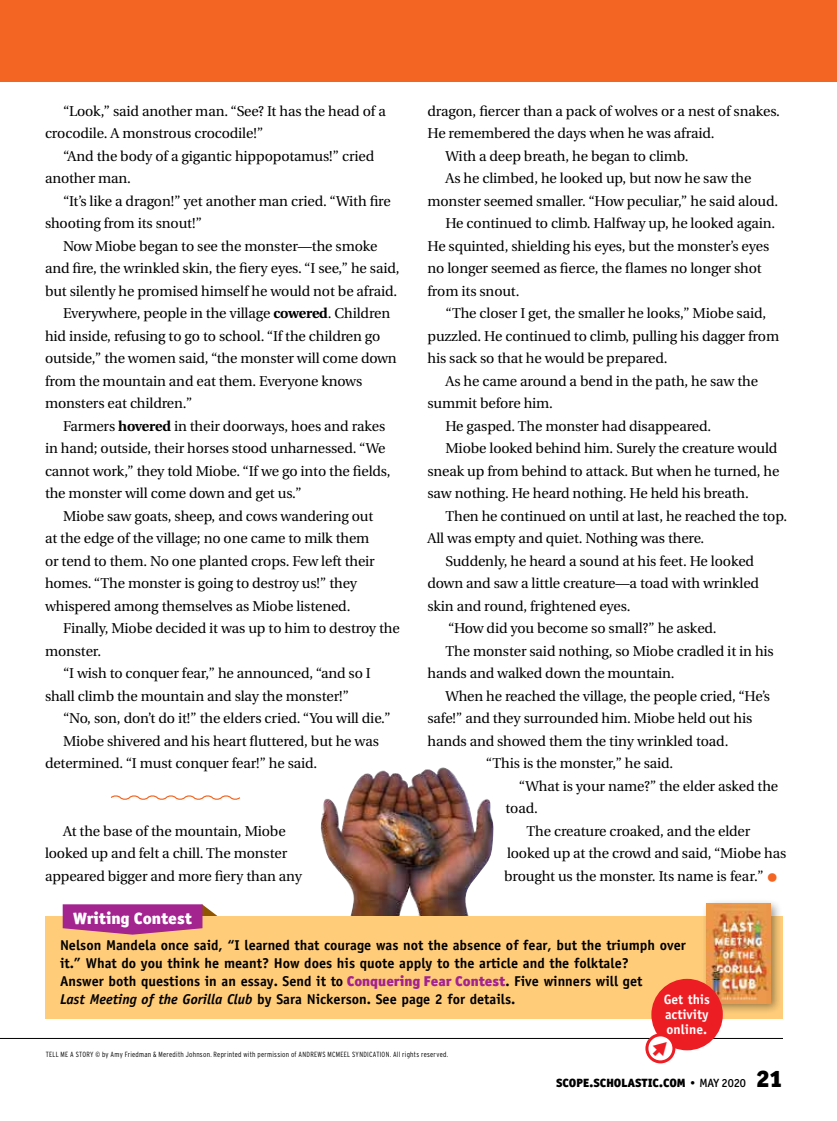
<style>
.page{position:relative;width:837px;height:1121px;background:#fff}
.page>*{position:absolute;margin:0;border:0;box-sizing:border-box;transform-origin:0 0}
.t1{font:900 16.5px "Officina San ITC";color:#fff}
.t2{font:14.25px/22.5px "Utopia";letter-spacing:-.01em;color:#000}
.t3{font:700 14.25px/18px "Officina Sans";color:#000}
.t4{font:700 13.5px/15px "Officina Sans";color:#fff;text-align:justify}
.t5{font:900 12px "Officina San ITC";color:#000}
.t6{font:300 condensed 7.5px "Interstate";letter-spacing:.035em;color:#000}
.s1{font-weight:700}
.s2{font-size:27px;color:#f26522}
.s3{font-family:"Officina San ITC";font-weight:900;color:#a3238f}
.s4{font-style:italic}
.s5{font-weight:500}
.s6{font-size:24px}
</style>
<div class="page">
<svg style="left:110px;top:795px;width:130px;height:5px"></svg>
<img style="left:320px;top:767px;width:174px;height:149px">
<div style="left:0;top:0;width:837px;height:81px;background:#f26522"></div>
<hr style="left:0;top:1038px;width:783px;height:1px;background:#000">
<div style="left:45px;top:916px;width:738px;height:102px;background:#ffcd7a"></div>
<div style="left:701px;top:898px;width:82px;height:117px;background:#000;opacity:.4"></div>
<img style="left:706px;top:904px;width:65px;height:99px">
<div style="left:651px;top:978px;width:72px;height:72px;background:#ed1d24;border-radius:50%"></div>
<div style="left:645px;top:1033px;width:30px;height:30px;border:3px solid #ed1d24;border-radius:50%"></div>
<svg style="left:63px;top:904px;width:155px;height:30px;background:#b2428d"></svg>
<svg style="left:649px;top:1036px;width:23px;height:23px"></svg>
<p class="t2" style="left:45px;top:100px;width:342px;text-indent:18px">“Look,” said another man. “See? It has the head of a crocodile. A monstrous crocodile!”</p>
<p class="t2" style="left:45px;top:145px;width:331px;text-indent:18px">“And the body of a gigantic hippopotamus!” cried another man.</p>
<p class="t2" style="left:45px;top:190px;width:347px;text-indent:18px">“It’s like a dragon!” yet another man cried. “With fire shooting from its snout!”</p>
<p class="t2" style="left:63px;top:235px;width:316px">Now Miobe began to see the monster—the smoke</p>
<p class="t2" style="left:45px;top:257px;width:356px">and fire, the wrinkled skin, the fiery eyes. “I see,” he said,</p>
<p class="t2" style="left:45px;top:280px;width:354px">but silently he promised himself he would not be afraid.</p>
<p class="t2" style="left:63px;top:302px;width:329px">Everywhere, people in the village <span class="s1">cowered</span>. Children</p>
<p class="t2" style="left:45px;top:325px;width:337px">hid inside, refusing to go to school. “If the children go</p>
<p class="t2" style="left:45px;top:347px;width:353px">outside,” the women said, “the monster will come down</p>
<p class="t2" style="left:45px;top:370px;width:319px">from the mountain and eat them. Everyone knows</p>
<p class="t2" style="left:45px;top:392px;width:149px">monsters eat children.”</p>
<p class="t2" style="left:63px;top:415px;width:324px">Farmers <span class="s1">hovered</span> in their doorways, hoes and rakes</p>
<p class="t2" style="left:45px;top:437px;width:342px">in hand; outside, their horses stood unharnessed. “We</p>
<p class="t2" style="left:45px;top:460px;width:347px">cannot work,” they told Miobe. “If we go into the fields,</p>
<p class="t2" style="left:45px;top:482px;width:258px">the monster will come down and get us.”</p>
<p class="t2" style="left:63px;top:505px;width:312px">Miobe saw goats, sheep, and cows wandering out</p>
<p class="t2" style="left:45px;top:527px;width:326px">at the edge of the village; no one came to milk them</p>
<p class="t2" style="left:45px;top:550px;width:331px">or tend to them. No one planted crops. Few left their</p>
<p class="t2" style="left:45px;top:572px;width:314px">homes. “The monster is going to destroy us!” they</p>
<p class="t2" style="left:45px;top:595px;width:307px">whispered among themselves as Miobe listened.</p>
<p class="t2" style="left:63px;top:617px;width:338px">Finally, Miobe decided it was up to him to destroy the</p>
<p class="t2" style="left:45px;top:640px;width:58px">monster.</p>
<p class="t2" style="left:63px;top:662px;width:309px">“I wish to conquer fear,” he announced, “and so I</p>
<p class="t2" style="left:45px;top:685px;width:306px">shall climb the mountain and slay the monster!”</p>
<p class="t2" style="left:63px;top:707px;width:329px">“No, son, don’t do it!” the elders cried. “You will die.”</p>
<p class="t2" style="left:63px;top:730px;width:317px">Miobe shivered and his heart fluttered, but he was</p>
<p class="t2" style="left:45px;top:752px;width:274px">determined. “I must conquer fear!” he said.</p>
<p class="t2" style="left:45px;top:820px;width:259px;text-indent:18px">At the base of the mountain, Miobe looked up and felt a chill. The monster appeared bigger and more fiery than any</p>
<p class="t1" style="left:73px;top:907px;width:120px">Writing Contest</p>
<p class="t2" style="left:428px;top:100px;width:354px">dragon, fiercer than a pack of wolves or a nest of snakes.</p>
<p class="t2" style="left:428px;top:122px;width:289px">He remembered the days when he was afraid.</p>
<p class="t2" style="left:445px;top:145px;width:245px">With a deep breath, he began to climb.</p>
<p class="t2" style="left:445px;top:167px;width:307px">As he climbed, he looked up, but now he saw the</p>
<p class="t2" style="left:428px;top:190px;width:352px">monster seemed smaller. “How peculiar,” he said aloud.</p>
<p class="t2" style="left:445px;top:212px;width:331px">He continued to climb. Halfway up, he looked again.</p>
<p class="t2" style="left:428px;top:235px;width:343px">He squinted, shielding his eyes, but the monster’s eyes</p>
<p class="t2" style="left:428px;top:257px;width:336px">no longer seemed as fierce, the flames no longer shot</p>
<p class="t2" style="left:428px;top:280px;width:94px">from its snout.</p>
<p class="t2" style="left:445px;top:302px;width:322px">“The closer I get, the smaller he looks,” Miobe said,</p>
<p class="t2" style="left:428px;top:325px;width:353px">puzzled. He continued to climb, pulling his dagger from</p>
<p class="t2" style="left:428px;top:347px;width:242px">his sack so that he would be prepared.</p>
<p class="t2" style="left:445px;top:370px;width:314px">As he came around a bend in the path, he saw the</p>
<p class="t2" style="left:428px;top:392px;width:127px">summit before him.</p>
<p class="t2" style="left:445px;top:415px;width:267px">He gasped. The monster had disappeared.</p>
<p class="t2" style="left:445px;top:437px;width:333px">Miobe looked behind him. Surely the creature would</p>
<p class="t2" style="left:428px;top:460px;width:354px">sneak up from behind to attack. But when he turned, he</p>
<p class="t2" style="left:428px;top:482px;width:323px">saw nothing. He heard nothing. He held his breath.</p>
<p class="t2" style="left:445px;top:505px;width:343px">Then he continued on until at last, he reached the top.</p>
<p class="t2" style="left:428px;top:527px;width:278px">All was empty and quiet. Nothing was there.</p>
<p class="t2" style="left:445px;top:550px;width:310px">Suddenly, he heard a sound at his feet. He looked</p>
<p class="t2" style="left:428px;top:572px;width:333px">down and saw a little creature—a toad with wrinkled</p>
<p class="t2" style="left:428px;top:595px;width:204px">skin and round, frightened eyes.</p>
<p class="t2" style="left:448px;top:617px;width:270px">“How did you become so small?” he asked.</p>
<p class="t2" style="left:445px;top:640px;width:330px">The monster said nothing, so Miobe cradled it in his</p>
<p class="t2" style="left:428px;top:662px;width:249px">hands and walked down the mountain.</p>
<p class="t2" style="left:445px;top:685px;width:326px">When he reached the village, the people cried, “He’s</p>
<p class="t2" style="left:428px;top:707px;width:326px">safe!” and they surrounded him. Miobe held out his</p>
<p class="t2" style="left:428px;top:730px;width:302px">hands and showed them the tiny wrinkled toad.</p>
<p class="t2" style="left:486px;top:752px;width:189px">“This is the monster,” he said.</p>
<p class="t2" style="left:519px;top:775px;width:261px">“What is your name?” the elder asked the</p>
<p class="t2" style="left:506px;top:797px;width:34px">toad.</p>
<p class="t2" style="left:527px;top:820px;width:225px">The creature croaked, and the elder</p>
<p class="t2" style="left:507px;top:842px;width:281px">looked up at the crowd and said, “Miobe has</p>
<p class="t2" style="left:504px;top:865px;width:275px">brought us the monster. Its name is fear.” <span class="s2">•</span></p>
<p class="t3" style="left:60px;top:935px;width:627px">Nelson Mandela once said, “I learned that courage was not the absence of fear, but the triumph over it.” What do you think he meant? How does his quote apply to the article and the folktale?<br>Answer both questions in an essay. Send it to <span class="s3">Conquering Fear Contest</span>. Five winners will get<br><span class="s4">Last Meeting of the Gorilla Club</span> by Sara Nickerson. See page 2 for details.</p>
<p class="t4" style="left:664px;top:991px;width:48px">Get this activity online.</p>
<p class="t6" style="left:46px;top:1049px;width:404px">TELL ME A STORY © by Amy Friedman &amp; Meredith Johnson. Reprinted with permission of ANDREWS MCMEEL SYNDICATION. All rights reserved.</p>
<p class="t5" style="left:556px;top:1074px;width:228px">SCOPE.SCHOLASTIC.COM • <span class="s5">MAY 2020</span> <span class="s6">21</span></p>
</div>
